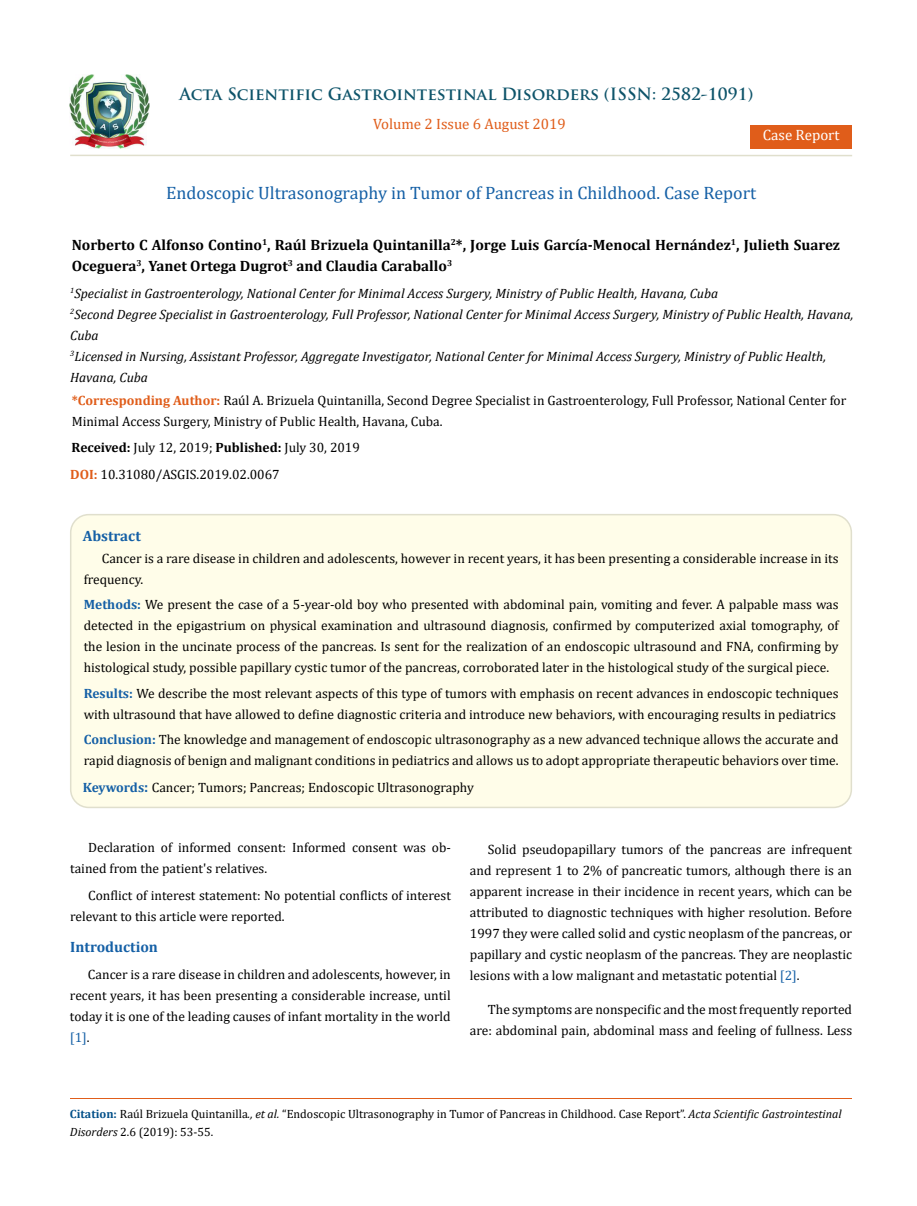
<style>
.page{position:relative;width:917px;height:1206px;background:#fff}
.page>*{position:absolute;margin:0;border:0;box-sizing:border-box;transform-origin:0 0}
.t1{font:18px "Cambria";color:#1560a6}
.t2{font:700 16.5px "Trajan Pro";color:#0e546a}
.t3{font:700 15px/21px "Cambria";color:#000}
.t4{font:15px "Cambria";color:#e05d1a}
.t5{font:700 15px "Cambria";color:#1560a6}
.t6{font:15px "Cambria";color:#fff}
.t7{font:13.5px/21px "Cambria";color:#000}
.t8{font:italic 13.5px/21px "Cambria";color:#000}
.t9{font:12px/18px "Cambria";color:#000}
.s1{font-weight:700;color:#e05d1a}
.s2{font-weight:700}
.s3{font-weight:700;color:#1560a6}
.s4{font-weight:700;font-size:15px;color:#1560a6}
.s5{color:#1560a6}
.s6{font-weight:700;color:#035089}
.s7{font-style:italic}
</style>
<div class="page">
<img style="left:69px;top:75px;width:81px;height:73px">
<div style="left:750px;top:126px;width:102px;height:23px;background:#e05d1a"></div>
<div style="left:71px;top:515px;width:780px;height:292px;background:#fffde9;border-radius:18px"></div>
<div style="left:70px;top:514px;width:782px;height:294px;border:2px solid #e0dfcd;border-radius:18px"></div>
<hr style="left:70px;top:1098px;width:781px;height:1px;background:#e05d1a">
<hr style="left:70px;top:155px;width:782px;height:1px;background:#e0dfcd">
<p class="t2" style="left:179px;top:84px;width:575px">Acta Scientific Gastrointestinal Disorders (ISSN: 2582-1091)</p>
<p class="t4" style="left:373px;top:115px;width:194px">Volume 2 Issue 6 August 2019</p>
<p class="t6" style="left:762px;top:126px;width:78px">Case Report</p>
<h1 class="t1" style="left:166px;top:182px;width:591px">Endoscopic Ultrasonography in Tumor of Pancreas in Childhood. Case Report</h1>
<p class="t3" style="left:72px;top:234px;width:769px">Norberto C Alfonso Contino<sup>1</sup>, Raúl Brizuela Quintanilla<sup>2</sup>*, Jorge Luis García-Menocal Hernández<sup>1</sup>, Julieth Suarez<br>Oceguera<sup>3</sup>, Yanet Ortega Dugrot<sup>3</sup> and Claudia Caraballo<sup>3</sup></p>
<p class="t8" style="left:70px;top:282px;width:784px"><sup>1</sup>Specialist in Gastroenterology, National Center for Minimal Access Surgery, Ministry of Public Health, Havana, Cuba<br><sup>2</sup>Second Degree Specialist in Gastroenterology, Full Professor, National Center for Minimal Access Surgery, Ministry of Public Health, Havana, Cuba<br><sup>3</sup>Licensed in Nursing, Assistant Professor, Aggregate Investigator, National Center for Minimal Access Surgery, Ministry of Public Health, Havana, Cuba</p>
<p class="t7" style="left:72px;top:390px;width:776px"><span class="s1">*Corresponding Author:</span> Raúl A. Brizuela Quintanilla, Second Degree Specialist in Gastroenterology, Full Professor, National Center for<br>Minimal Access Surgery, Ministry of Public Health, Havana, Cuba.</p>
<p class="t7" style="left:72px;top:437px;width:290px"><span class="s2">Received:</span> July 12, 2019; <span class="s2">Published:</span> July 30, 2019</p>
<p class="t7" style="left:70px;top:464px;width:211px"><span class="s1">DOI:</span> 10.31080/ASGIS.2019.02.0067</p>
<p class="t5" style="left:83px;top:525px;width:60px">Abstract</p>
<p class="t7" style="left:84px;top:548px;width:756px;text-indent:18px">Cancer is a rare disease in children and adolescents, however in recent years, it has been presenting a considerable increase in its frequency.</p>
<p class="t7" style="left:84px;top:594px;width:756px;text-align:justify"><span class="s3">Methods:</span> We present the case of a 5-year-old boy who presented with abdominal pain, vomiting and fever. A palpable mass was detected in the epigastrium on physical examination and ultrasound diagnosis, confirmed by computerized axial tomography, of the lesion in the uncinate process of the pancreas. Is sent for the realization of an endoscopic ultrasound and FNA, confirming by histological study, possible papillary cystic tumor of the pancreas, corroborated later in the histological study of the surgical piece.</p>
<p class="t7" style="left:84px;top:683px;width:756px"><span class="s3">Results:</span> We describe the most relevant aspects of this type of tumors with emphasis on recent advances in endoscopic techniques with ultrasound that have allowed to define diagnostic criteria and introduce new behaviors, with encouraging results in pediatrics</p>
<p class="t7" style="left:84px;top:729px;width:756px"><span class="s3">Conclusion:</span> The knowledge and management of endoscopic ultrasonography as a new advanced technique allows the accurate and rapid diagnosis of benign and malignant conditions in pediatrics and allows us to adopt appropriate therapeutic behaviors over time.</p>
<p class="t7" style="left:83px;top:777px;width:392px"><span class="s3">Keywords</span><span class="s4">:</span> Cancer; Tumors; Pancreas; Endoscopic Ultrasonography</p>
<p class="t7" style="left:70px;top:837px;width:382px;text-indent:18px">Declaration of informed consent: Informed consent was ob&shy;tained from the patient's relatives.</p>
<p class="t7" style="left:70px;top:885px;width:382px;text-indent:18px">Conflict of interest statement: No potential conflicts of interest relevant to this article were reported.</p>
<p class="t5" style="left:70px;top:936px;width:89px">Introduction</p>
<p class="t7" style="left:70px;top:964px;width:382px;text-align:justify;text-indent:18px">Cancer is a rare disease in children and adolescents, however, in recent years, it has been presenting a considerable increase, until today it is one of the leading causes of infant mortality in the world <span class="s5">[1]</span>.</p>
<p class="t7" style="left:470px;top:839px;width:384px;text-align:justify;text-indent:18px">Solid pseudopapillary tumors of the pancreas are infrequent and represent 1 to 2% of pancreatic tumors, although there is an apparent increase in their incidence in recent years, which can be attributed to diagnostic techniques with higher resolution. Before 1997 they were called solid and cystic neoplasm of the pancreas, or papillary and cystic neoplasm of the pancreas. They are neoplastic lesions with a low malignant and metastatic potential <span class="s5">[2]</span>.</p>
<p class="t7" style="left:470px;top:999px;width:384px;text-align:right">The symptoms are nonspecific and the most frequently reported are: abdominal pain, abdominal mass and feeling of fullness. Less</p>
<p class="t9" style="left:70px;top:1104px;width:773px"><span class="s6">Citation:</span> Raúl Brizuela Quintanilla<span class="s7">., et al.</span> “Endoscopic Ultrasonography in Tumor of Pancreas in Childhood. Case Report”. <span class="s7">Acta Scientific Gastrointestinal<br>Disorders</span> 2.6 (2019): 53-55.</p>
</div>
